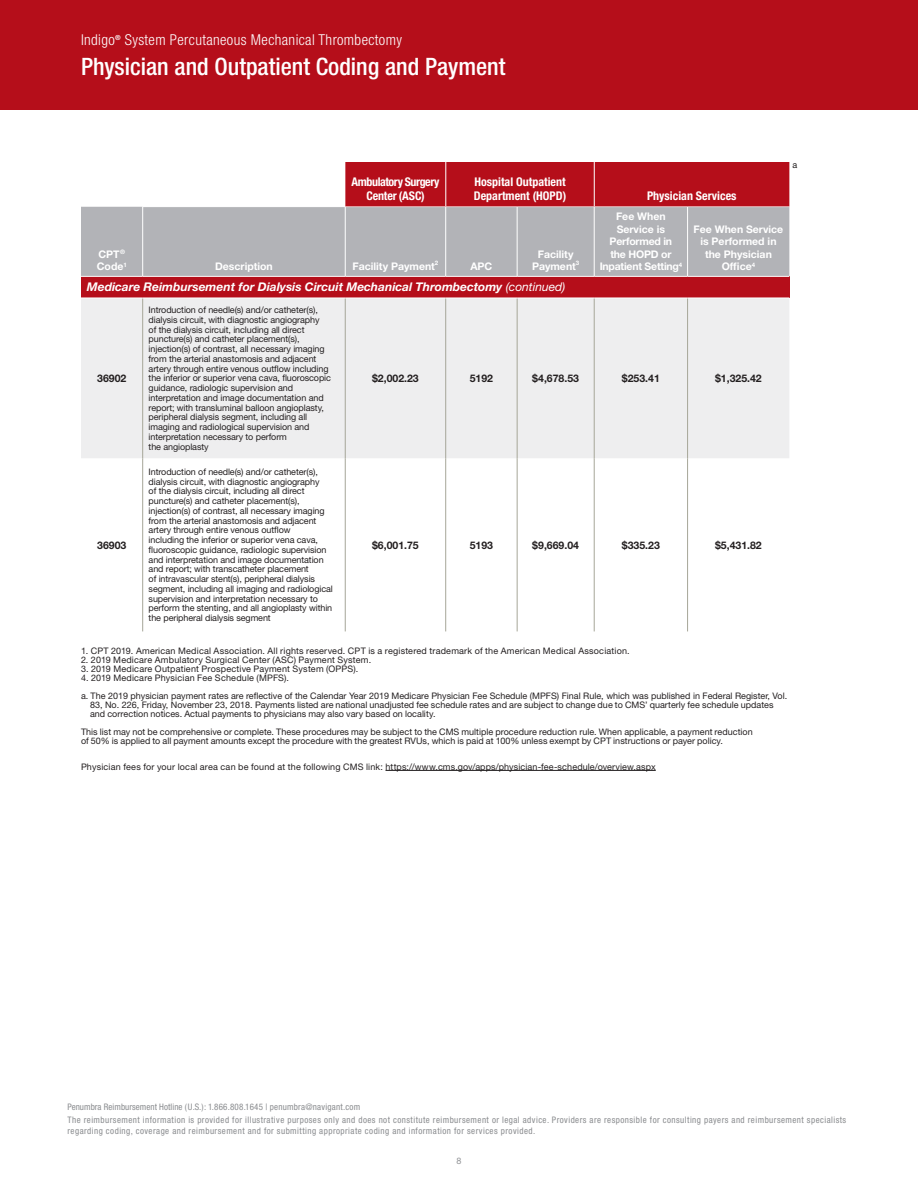
<style>
.page{position:relative;width:918px;height:1188px;background:#fff}
.page>*{position:absolute;margin:0;border:0;box-sizing:border-box;transform-origin:0 0}
.t1{font:500 condensed 24px "Helvetica Neue LT Std";color:#fff}
.t2{font:300 condensed 15px "Helvetica Neue LT Std";letter-spacing:.025em;color:#fff}
.t3{font:italic 700 12px "Helvetica Neue LT Std";color:#fff}
.t4{font:700 condensed 12px/14.4px "Helvetica Neue LT Std";color:#fff}
.t5{font:700 condensed 12px/14.4px "Helvetica Neue LT Std";letter-spacing:-.03em;color:#fff;text-align:center}
.t6{font:700 10.5px/12.6px "Helvetica Neue LT Std";color:#fff;text-align:center}
.t7{font:700 10.5px "Helvetica Neue LT Std";color:#231f20}
.t8{font:700 10.5px/12.6px "Helvetica Neue LT Std";letter-spacing:-.02em;color:#fff;text-align:center}
.t9{font:9px/9.8px "Helvetica Neue LT Std";letter-spacing:-.01em;color:#231f20}
.t10{font:condensed 9px/14px "Helvetica Neue LT Std";letter-spacing:.05em;color:#8a8c8f}
.t11{font:9px "Helvetica Neue LT Std";letter-spacing:.015em;color:#231f20}
.t12{font:9px "Helvetica Neue LT Std";letter-spacing:.025em;color:#231f20}
.t13{font:9px "Helvetica Neue LT Std";letter-spacing:.02em;color:#231f20}
.t14{font:9px "Helvetica Neue LT Std";color:#939598}
.t15{font:700 6.15px "Helvetica Neue LT Std";color:#fff}
.s1{font-weight:400}
</style>
<div class="page">
<div style="left:0;top:0;width:918px;height:110px;background:#b50e1a"></div>
<hr style="left:386px;top:770px;width:270px;height:1px;background:#231f20">
<div style="left:81px;top:207px;width:708px;height:69px;background:#b2b3b7"></div>
<div style="left:81px;top:276px;width:708px;height:22px;background:#b50e1a"></div>
<div style="left:81px;top:299px;width:708px;height:159px;background:#eeeeef"></div>
<hr style="left:142px;top:298px;width:1px;height:160px;background:#a6a698">
<hr style="left:345px;top:298px;width:1px;height:160px;background:#a6a698">
<hr style="left:445px;top:298px;width:1px;height:160px;background:#a6a698">
<hr style="left:517px;top:298px;width:1px;height:160px;background:#a6a698">
<hr style="left:594px;top:298px;width:1px;height:160px;background:#a6a698">
<hr style="left:687px;top:298px;width:1px;height:160px;background:#a6a698">
<hr style="left:142px;top:458px;width:1px;height:173px;background:#a6a698">
<hr style="left:345px;top:458px;width:1px;height:173px;background:#a6a698">
<hr style="left:445px;top:458px;width:1px;height:173px;background:#a6a698">
<hr style="left:517px;top:458px;width:1px;height:173px;background:#a6a698">
<hr style="left:594px;top:458px;width:1px;height:173px;background:#a6a698">
<hr style="left:687px;top:458px;width:1px;height:173px;background:#a6a698">
<hr style="left:142px;top:207px;width:1px;height:69px;background:#fff">
<hr style="left:345px;top:207px;width:1px;height:69px;background:#fff">
<hr style="left:445px;top:207px;width:1px;height:69px;background:#fff">
<hr style="left:517px;top:207px;width:1px;height:69px;background:#fff">
<hr style="left:594px;top:207px;width:1px;height:69px;background:#fff">
<hr style="left:687px;top:207px;width:1px;height:69px;background:#fff">
<hr style="left:81px;top:298px;width:62px;height:1px;background:#fff">
<hr style="left:345px;top:298px;width:101px;height:1px;background:#fff">
<hr style="left:517px;top:298px;width:77px;height:1px;background:#fff">
<hr style="left:594px;top:298px;width:94px;height:1px;background:#fff">
<hr style="left:81px;top:276px;width:62px;height:1px;background:#fff">
<hr style="left:143px;top:276px;width:202px;height:1px;background:#fff">
<hr style="left:345px;top:276px;width:101px;height:1px;background:#fff">
<hr style="left:446px;top:276px;width:71px;height:1px;background:#fff">
<hr style="left:517px;top:276px;width:77px;height:1px;background:#fff">
<hr style="left:594px;top:276px;width:94px;height:1px;background:#fff">
<hr style="left:688px;top:276px;width:101px;height:1px;background:#fff">
<div style="left:345px;top:162px;width:444px;height:44px;background:#b50e1a"></div>
<hr style="left:446px;top:162px;width:1px;height:44px;background:#fff">
<hr style="left:594px;top:162px;width:1px;height:44px;background:#fff">
<h2 class="t2" style="left:81px;top:31px;width:322px">Indigo<sup>®</sup> System Percutaneous Mechanical Thrombectomy</h2>
<h1 class="t1" style="left:81px;top:52px;width:426px">Physician and Outpatient Coding and Payment</h1>
<p class="t6" style="left:97px;top:248px;width:32px;text-align:left">CPT<sup>®<br></sup>Code<sup>1</sup></p>
<h3 class="t5" style="left:352px;top:174px;width:90px">Ambulatory Surgery<br>Center (ASC)</h3>
<h3 class="t4" style="left:474px;top:174px;width:94px">Hospital Outpatient<br>Department (HOPD)</h3>
<p class="t6" style="left:215px;top:260px;width:59px">Description</p>
<p class="t6" style="left:353px;top:260px;width:84px">Facility Payment</p>
<p class="t15" style="left:435px;top:259px;width:5px">2</p>
<p class="t6" style="left:470px;top:260px;width:23px">APC</p>
<p class="t6" style="left:532px;top:248px;width:45px">Facility<br>Payment</p>
<p class="t15" style="left:576px;top:259px;width:5px">3</p>
<h3 class="t3" style="left:87px;top:280px;width:480px">Medicare Reimbursement for Dialysis Circuit Mechanical Thrombectomy <span class="s1">(continued)</span></h3>
<h3 class="t4" style="left:647px;top:189px;width:91px">Physician Services</h3>
<p class="t8" style="left:600px;top:210px;width:84px">Fee When<br>Service is<br>Performed in<br>the HOPD or<br>Inpatient Setting<sup>4</sup></p>
<p class="t6" style="left:694px;top:222px;width:91px">Fee When Service is Performed in the Physician<br>Office<sup>4</sup></p>
<p class="t7" style="left:97px;top:372px;width:31px">36902</p>
<p class="t7" style="left:97px;top:538px;width:31px">36903</p>
<p class="t9" style="left:149px;top:305px;width:184px">Introduction of needle(s) and/or catheter(s), dialysis circuit, with diagnostic angiography<br>of the dialysis circuit, including all direct puncture(s) and catheter placement(s), injection(s) of contrast, all necessary imaging from the arterial anastomosis and adjacent artery through entire venous outflow including the inferior or superior vena cava, fluoroscopic guidance, radiologic supervision and interpretation and image documentation and report; with transluminal balloon angioplasty, peripheral dialysis segment, including all imaging and radiological supervision and interpretation necessary to perform<br>the angioplasty</p>
<p class="t9" style="left:149px;top:467px;width:186px">Introduction of needle(s) and/or catheter(s), dialysis circuit, with diagnostic angiography<br>of the dialysis circuit, including all direct puncture(s) and catheter placement(s), injection(s) of contrast, all necessary imaging from the arterial anastomosis and adjacent artery through entire venous outflow<br>including the inferior or superior vena cava, fluoroscopic guidance, radiologic supervision and interpretation and image documentation and report; with transcatheter placement<br>of intravascular stent(s), peripheral dialysis segment, including all imaging and radiological supervision and interpretation necessary to perform the stenting, and all angioplasty within the peripheral dialysis segment</p>
<p class="t7" style="left:372px;top:372px;width:48px">$2,002.23</p>
<p class="t7" style="left:470px;top:372px;width:25px">5192</p>
<p class="t7" style="left:532px;top:372px;width:48px">$4,678.53</p>
<p class="t7" style="left:622px;top:372px;width:39px">$253.41</p>
<p class="t7" style="left:715px;top:372px;width:48px">$1,325.42</p>
<p class="t7" style="left:372px;top:538px;width:48px">$6,001.75</p>
<p class="t7" style="left:470px;top:538px;width:25px">5193</p>
<p class="t7" style="left:532px;top:538px;width:48px">$9,669.04</p>
<p class="t7" style="left:622px;top:538px;width:39px">$335.23</p>
<p class="t7" style="left:715px;top:538px;width:48px">$5,431.82</p>
<p class="t9" style="left:792px;top:160px;width:6px">a</p>
<p class="t12" style="left:81px;top:645px;width:550px">1. CPT 2019. American Medical Association. All rights reserved. CPT is a registered trademark of the American Medical Association.</p>
<p class="t13" style="left:81px;top:654px;width:292px">2. 2019 Medicare Ambulatory Surgical Center (ASC) Payment System.</p>
<p class="t13" style="left:81px;top:663px;width:279px">3. 2019 Medicare Outpatient Prospective Payment System (OPPS).</p>
<p class="t9" style="left:81px;top:669px;width:708px;line-height:18px">4. 2019 Medicare Physician Fee Schedule (MPFS).<br>a. The 2019 physician payment rates are reflective of the Calendar Year 2019 Medicare Physician Fee Schedule (MPFS) Final Rule, which was published in Federal Register, Vol.</p>
<p class="t9" style="left:90px;top:700px;width:685px;line-height:9px">83, No. 226, Friday, November 23, 2018. Payments listed are national unadjusted fee schedule rates and are subject to change due to CMS’ quarterly fee schedule updates and correction notices. Actual payments to physicians may also vary based on locality.</p>
<p class="t9" style="left:81px;top:727px;width:673px;line-height:9px">This list may not be comprehensive or complete. These procedures may be subject to the CMS multiple procedure reduction rule. When applicable, a payment reduction of 50% is applied to all payment amounts except the procedure with the greatest RVUs, which is paid at 100% unless exempt by CPT instructions or payer policy.</p>
<p class="t11" style="left:81px;top:761px;width:576px">Physician fees for your local area can be found at the following CMS link: https://www.cms.gov/apps/physician-fee-schedule/overview.aspx</p>
<p class="t10" style="left:68px;top:1099px;width:780px">Penumbra Reimbursement Hotline (U.S.): 1.866.808.1645 | penumbra@navigant.com<br>The reimbursement information is provided for illustrative purposes only and does not constitute reimbursement or legal advice. Providers are responsible for consulting payers and reimbursement specialists</p>
<p class="t10" style="left:68px;top:1124px;width:469px">regarding coding, coverage and reimbursement and for submitting appropriate coding and information for services provided.</p>
<p class="t14" style="left:456px;top:1156px;width:7px">8</p>
</div>
